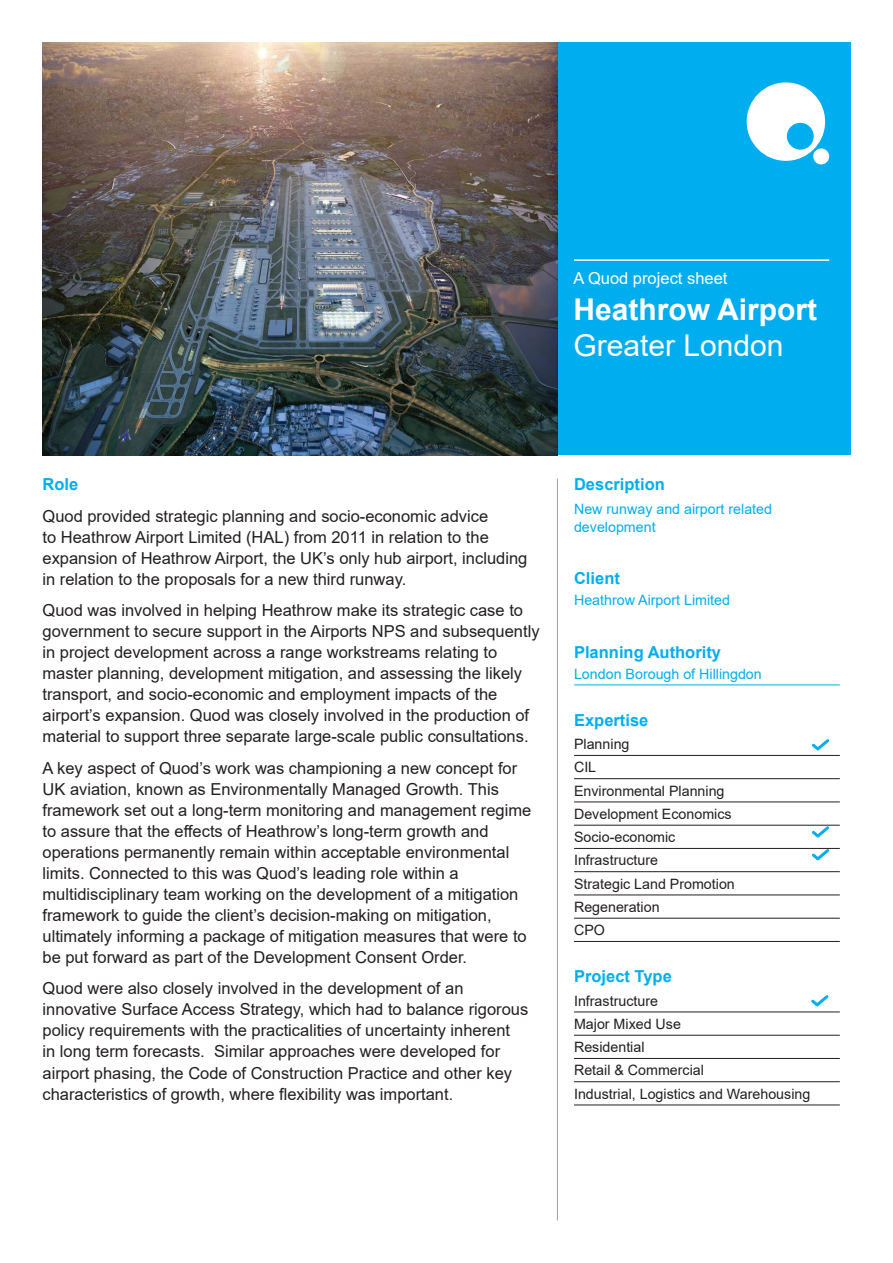
<style>
.page{position:relative;width:893px;height:1263px;background:#fff}
.page>*{position:absolute;margin:0;border:0;box-sizing:border-box;transform-origin:0 0}
.Titles{font:700 30px "Arial";color:#fff}
.Titles-2{font:30px "Arial";color:#fff}
.Body_Copy{font:16.5px/21px "Arial";color:#231f20}
.Body_Copy-2{font:700 16.5px "Arial";color:#00aeef}
.Titles-3{font:16.5px "Arial";color:#fff}
.t1{font:14.25px "Arial";color:#231f20}
.Body_Copy-3{font:14.25px/18px "Arial";color:#00aeef}
</style>
<div class="page">
<div style="left:551px;top:43px;width:299px;height:412px;background:#00aeef"></div>
<svg style="left:747px;top:82px;width:78px;height:79px"></svg>
<div style="left:813px;top:148px;width:16px;height:16px;background:#fff;border-radius:50%"></div>
<img style="left:43px;top:43px;width:514px;height:412px">
<hr style="left:574px;top:259px;width:255px;height:2px;background:#fff">
<hr style="left:557px;top:478px;width:1px;height:742px;background:#a1a1a5">
<hr style="left:574px;top:685px;width:266px;height:1px;background:#00aeef">
<hr style="left:574px;top:755px;width:266px;height:1px;background:#231f20">
<hr style="left:574px;top:778px;width:266px;height:1px;background:#231f20">
<hr style="left:574px;top:802px;width:266px;height:1px;background:#231f20">
<hr style="left:574px;top:825px;width:266px;height:1px;background:#231f20">
<hr style="left:574px;top:848px;width:266px;height:1px;background:#231f20">
<hr style="left:574px;top:871px;width:266px;height:1px;background:#231f20">
<hr style="left:574px;top:895px;width:266px;height:1px;background:#231f20">
<hr style="left:574px;top:918px;width:266px;height:1px;background:#231f20">
<hr style="left:574px;top:941px;width:266px;height:1px;background:#231f20">
<hr style="left:574px;top:1012px;width:266px;height:1px;background:#231f20">
<hr style="left:574px;top:1035px;width:266px;height:1px;background:#231f20">
<hr style="left:574px;top:1058px;width:266px;height:1px;background:#231f20">
<hr style="left:574px;top:1081px;width:266px;height:1px;background:#231f20">
<hr style="left:574px;top:1105px;width:266px;height:1px;background:#231f20">
<svg style="left:812px;top:739px;width:18px;height:12px"></svg>
<svg style="left:809px;top:824px;width:23px;height:14px"></svg>
<svg style="left:809px;top:847px;width:23px;height:14px"></svg>
<svg style="left:811px;top:995px;width:18px;height:12px"></svg>
<p class="Titles-3" style="left:573px;top:267px;width:156px">A Quod project sheet</p>
<p class="Titles" style="left:573px;top:288px;width:245px">Heathrow Airport</p>
<p class="Titles-2" style="left:573px;top:325px;width:212px">Greater London</p>
<p class="Body_Copy-2" style="left:43px;top:473px;width:37px">Role</p>
<p class="Body_Copy" style="left:43px;top:505px;width:486px">Quod provided strategic planning and socio-economic advice<br>to Heathrow Airport Limited (HAL) from 2011 in relation to the expansion of Heathrow Airport, the UK’s only hub airport, including in relation to the proposals for a new third runway.</p>
<p class="Body_Copy" style="left:43px;top:600px;width:499px">Quod was involved in helping Heathrow make its strategic case to government to secure support in the Airports NPS and subsequently in project development across a range workstreams relating to master planning, development mitigation, and assessing the likely transport, and socio-economic and employment impacts of the airport’s expansion. Quod was closely involved in the production of material to support three separate large-scale public consultations.</p>
<p class="Body_Copy" style="left:43px;top:757px;width:490px">A key aspect of Quod’s work was championing a new concept for UK aviation, known as Environmentally Managed Growth. This framework set out a long-term monitoring and management regime to assure that the effects of Heathrow’s long-term growth and operations permanently remain within acceptable environmental limits. Connected to this was Quod’s leading role within a multidisciplinary team working on the development of a mitigation framework to guide the client’s decision-making on mitigation, ultimately informing a package of mitigation measures that were to be put forward as part of the Development Consent Order.</p>
<p class="Body_Copy" style="left:43px;top:978px;width:487px">Quod were also closely involved in the development of an innovative Surface Access Strategy, which had to balance rigorous policy requirements with the practicalities of uncertainty inherent<br>in long term forecasts. Similar approaches were developed for airport phasing, the Code of Construction Practice and other key characteristics of growth, where flexibility was important.</p>
<p class="Body_Copy-2" style="left:574px;top:473px;width:92px">Description</p>
<p class="Body_Copy-3" style="left:574px;top:500px;width:199px">New runway and airport related development</p>
<p class="Body_Copy-2" style="left:574px;top:567px;width:47px">Client</p>
<p class="Body_Copy-3" style="left:574px;top:591px;width:158px">Heathrow Airport Limited</p>
<p class="Body_Copy-2" style="left:574px;top:640px;width:148px">Planning Authority</p>
<p class="Body_Copy-3" style="left:574px;top:665px;width:189px">London Borough of Hillingdon</p>
<p class="Body_Copy-2" style="left:574px;top:708px;width:76px">Expertise</p>
<p class="t1" style="left:574px;top:734px;width:57px">Planning</p>
<p class="t1" style="left:574px;top:758px;width:24px">CIL</p>
<p class="t1" style="left:574px;top:781px;width:152px">Environmental Planning</p>
<p class="t1" style="left:574px;top:804px;width:159px">Development Economics</p>
<p class="t1" style="left:574px;top:827px;width:103px">Socio-economic</p>
<p class="t1" style="left:574px;top:851px;width:85px">Infrastructure</p>
<p class="t1" style="left:574px;top:874px;width:162px">Strategic Land Promotion</p>
<p class="t1" style="left:574px;top:897px;width:87px">Regeneration</p>
<p class="t1" style="left:574px;top:920px;width:32px">CPO</p>
<p class="Body_Copy-2" style="left:574px;top:965px;width:99px">Project Type</p>
<p class="t1" style="left:574px;top:991px;width:85px">Infrastructure</p>
<p class="t1" style="left:574px;top:1014px;width:108px">Major Mixed Use</p>
<p class="t1" style="left:574px;top:1037px;width:72px">Residential</p>
<p class="t1" style="left:574px;top:1061px;width:131px">Retail &amp; Commercial</p>
<p class="t1" style="left:574px;top:1084px;width:238px">Industrial, Logistics and Warehousing</p>
</div>
